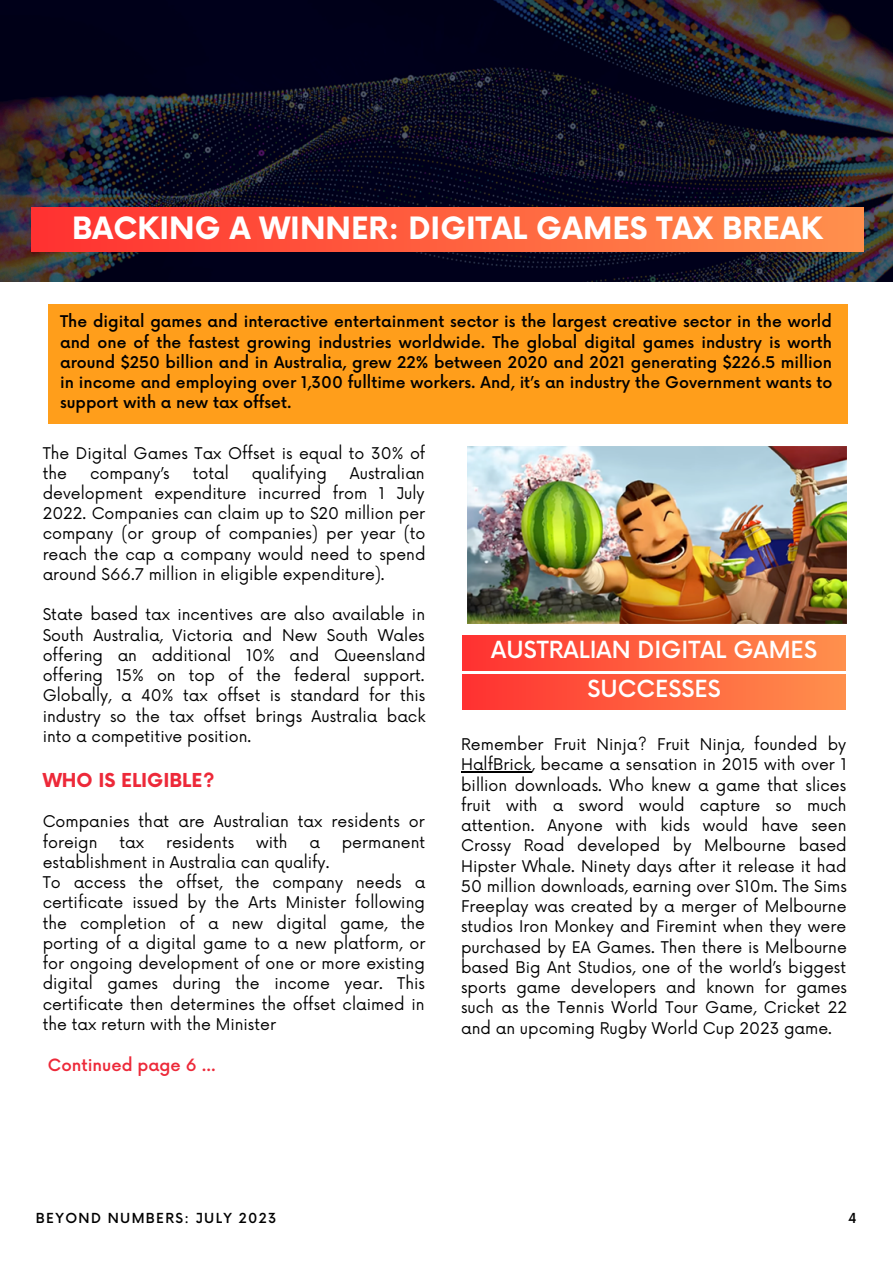
<style>
.page{position:relative;width:893px;height:1264px;background:#fff}
.page>*{position:absolute;margin:0;border:0;box-sizing:border-box;transform-origin:0 0}
.t1{font:700 30px "Now";color:#fff}
.t2{font:500 22.95px/38.2px "Now";color:#fff;text-align:center}
.t3{font:700 18.75px "Now";color:#ed2939}
.t4{font:500 16.5px "Now";color:#ed2939}
.t5{font:15.75px/20.2px "Now";color:#000;text-align:justify}
.t6{font:500 15.75px/20.2px "Now";color:#000;text-align:justify}
.t7{font:500 13.5px "Now";letter-spacing:.1em;color:#000}
</style>
<div class="page">
<img style="left:0;top:0;width:892px;height:281px">
<div style="left:31px;top:207px;width:832px;height:45px;background:linear-gradient(to right,#ff3131,#ff904d)"></div>
<div style="left:48px;top:304px;width:799px;height:119px;background:#ff9e1b"></div>
<div style="left:462px;top:635px;width:383px;height:35px;background:linear-gradient(to right,#ff3131,#ff904d)"></div>
<div style="left:462px;top:674px;width:383px;height:35px;background:linear-gradient(to right,#ff3131,#ff904d)"></div>
<img style="left:468px;top:446px;width:378px;height:177px">
<hr style="left:461px;top:771px;width:70px;height:1px;background:#000">
<p class="t1" style="left:72px;top:212px;width:752px">BACKING A WINNER: DIGITAL GAMES TAX BREAK</p>
<p class="t6" style="left:60px;top:312px;width:774px">The digital games and interactive entertainment sector is the largest creative sector in the world and one of the fastest growing industries worldwide. The global digital games industry is worth around $250 billion and in Australia, grew 22% between 2020 and 2021 generating $226.5 million in income and employing over 1,300 fulltime workers. And, it’s an industry the Government wants to support with a new tax offset.</p>
<p class="t5" style="left:43px;top:443px;width:384px">The Digital Games Tax Offset is equal to 30% of the</p>
<p class="t5" style="left:43px;top:464px;width:384px;text-indent:307px">Australian development expenditure incurred from 1 July 2022. Companies can claim up to $20 million per company (or group of companies) per year (to reach the cap a company would need to spend around $66.7 million in eligible expenditure).</p>
<p class="t5" style="left:43px;top:605px;width:384px">State based tax incentives are also available in South Australia, Victoria and New South Wales offering an additional 10% and Queensland offering 15% on top of the federal support.<br>Globally, a 40% tax offset is standard for this industry so the tax offset brings Australia back into a competitive position.</p>
<p class="t3" style="left:43px;top:770px;width:173px">WHO IS ELIGIBLE?</p>
<p class="t5" style="left:43px;top:812px;width:383px">Companies that are Australian tax residents or foreign</p>
<p class="t5" style="left:90px;top:464px;width:81px">company’s</p>
<p class="t5" style="left:193px;top:464px;width:38px">total</p>
<p class="t5" style="left:252px;top:464px;width:76px">qualifying</p>
<p class="t5" style="left:119px;top:832px;width:26px">tax</p>
<p class="t5" style="left:166px;top:832px;width:70px">residents</p>
<p class="t5" style="left:256px;top:832px;width:33px">with</p>
<p class="t5" style="left:309px;top:832px;width:12px">a</p>
<p class="t5" style="left:342px;top:832px;width:85px">permanent</p>
<p class="t5" style="left:43px;top:852px;width:288px">establishment in Australia can qualify.</p>
<p class="t5" style="left:43px;top:873px;width:384px">To access the offset, the company needs a certificate issued by the Arts Minister following the completion of a new digital game, the porting of a digital game to a new platform, or for ongoing development of one or more existing digital games during the income year. This certificate then determines the offset claimed in the tax return with the Minister</p>
<p class="t4" style="left:48px;top:1056px;width:169px">Continued page 6 ...</p>
<p class="t2" style="left:491px;top:632px;width:327px">AUSTRALIAN DIGITAL GAMES<br>SUCCESSES</p>
<p class="t5" style="left:461px;top:735px;width:387px">Remember Fruit Ninja? Fruit Ninja, founded by HalfBrick, became a sensation in 2015 with over 1 billion downloads. Who knew a game that slices fruit with a sword would capture so much attention. Anyone with kids would have seen Crossy Road developed by Melbourne based Hipster Whale. Ninety days after it release it had 50 million downloads, earning over $10m. The Sims Freeplay was created by a merger of Melbourne studios Iron Monkey and Firemint when they were purchased by EA Games. Then there is Melbourne based Big Ant Studios, one of the world’s biggest sports game developers and known for games such as the Tennis World Tour Game, Cricket 22 and an upcoming Rugby World Cup 2023 game.</p>
<p class="t7" style="left:36px;top:1210px;width:242px">BEYOND NUMBERS: JULY 2023</p>
<p class="t7" style="left:848px;top:1210px;width:10px">4</p>
</div>
